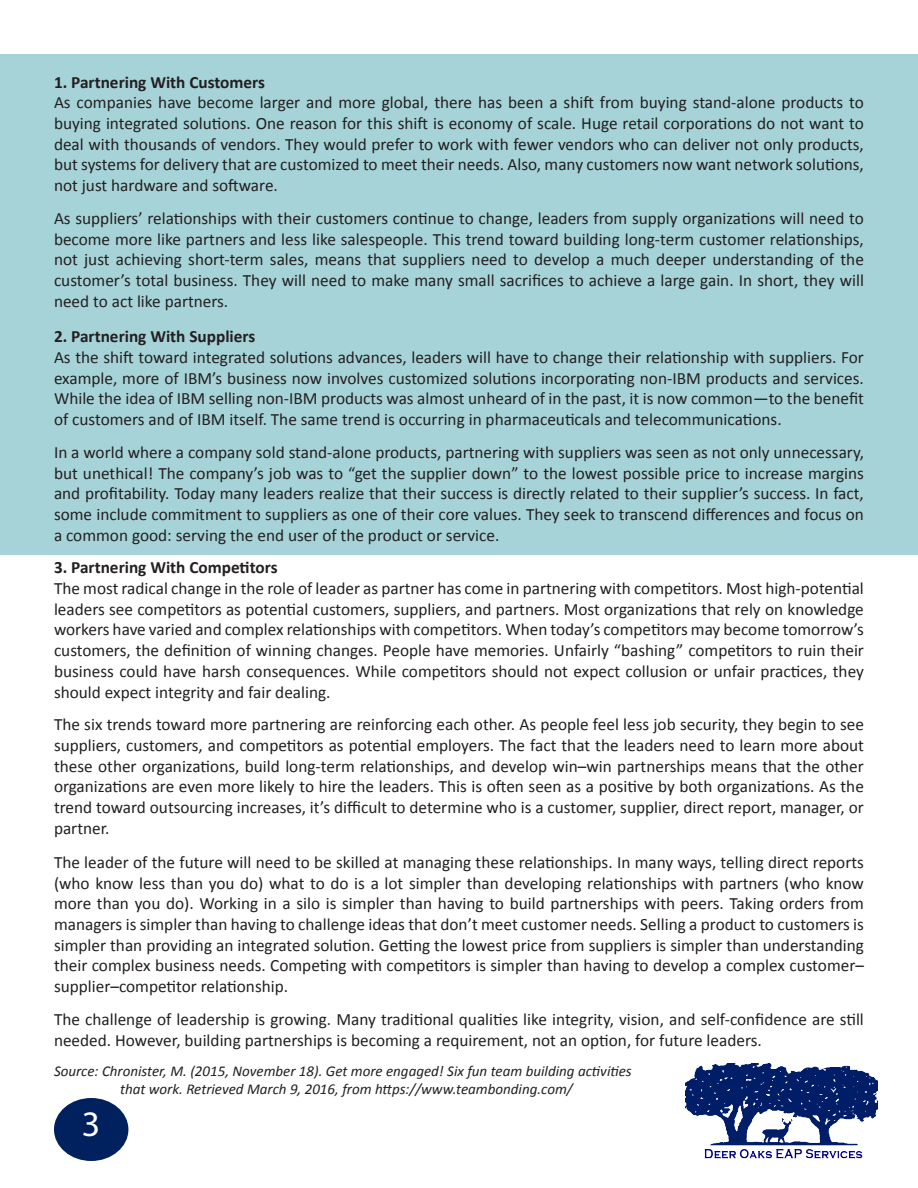
<style>
.page{position:relative;width:918px;height:1188px;background:#fff}
.page>*{position:absolute;margin:0;border:0;box-sizing:border-box;transform-origin:0 0}
.t1{font:36px "Myriad Pro";color:#fff}
.t2{font:17.25px/20.7px "Calibri";color:#231f20;text-align:justify}
.t3{font:700 17.25px "Calibri";color:#231f20}
.t4{font:italic 15px "Calibri";color:#231f20}
</style>
<div class="page">
<div style="left:0;top:54px;width:918px;height:501px;background:#a6d3d7"></div>
<img style="left:686px;top:1064px;width:191px;height:95px">
<div style="left:54px;top:1098px;width:74px;height:63px;background:#00215d;border-radius:50%"></div>
<p class="t3" style="left:54px;top:71px;width:213px">1. Partnering With Customers</p>
<p class="t2" style="left:54px;top:92px;width:811px">As companies have become larger and more global, there has been a shift from buying stand-alone products to buying integrated solutions. One reason for this shift is economy of scale. Huge retail corporations do not want to deal with thousands of vendors. They would prefer to work with fewer vendors who can deliver not only products, but systems for delivery that are customized to meet their needs. Also, many customers now want network solutions, not just hardware and software.</p>
<p class="t2" style="left:54px;top:208px;width:811px">As suppliers’ relationships with their customers continue to change, leaders from supply organizations will need to become more like partners and less like salespeople. This trend toward building long-term customer relationships, not just achieving short-term sales, means that suppliers need to develop a much deeper understanding of the customer’s total business. They will need to make many small sacrifices to achieve a large gain. In short, they will need to act like partners.</p>
<p class="t3" style="left:54px;top:326px;width:203px">2. Partnering With Suppliers</p>
<p class="t2" style="left:54px;top:347px;width:811px">As the shift toward integrated solutions advances, leaders will have to change their relationship with suppliers. For example, more of IBM’s business now involves customized solutions incorporating non-IBM products and services.<br>While the idea of IBM selling non-IBM products was almost unheard of in the past, it is now common—to the benefit of customers and of IBM itself. The same trend is occurring in pharmaceuticals and telecommunications.</p>
<p class="t2" style="left:54px;top:442px;width:811px">In a world where a company sold stand-alone products, partnering with suppliers was seen as not only unnecessary, but unethical! The company’s job was to “get the supplier down” to the lowest possible price to increase margins and profitability. Today many leaders realize that their success is directly related to their supplier’s success. In fact, some include commitment to suppliers as one of their core values. They seek to transcend differences and focus on a common good: serving the end user of the product or service.</p>
<p class="t3" style="left:54px;top:557px;width:225px">3. Partnering With Competitors</p>
<p class="t2" style="left:54px;top:578px;width:812px">The most radical change in the role of leader as partner has come in partnering with competitors. Most high-potential leaders see competitors as potential customers, suppliers, and partners. Most organizations that rely on knowledge workers have varied and complex relationships with competitors. When today’s competitors may become tomorrow’s customers, the definition of winning changes. People have memories. Unfairly “bashing” competitors to ruin their business could have harsh consequences. While competitors should not expect collusion or unfair practices, they should expect integrity and fair dealing.</p>
<p class="t2" style="left:54px;top:714px;width:812px">The six trends toward more partnering are reinforcing each other. As people feel less job security, they begin to see suppliers, customers, and competitors as potential employers. The fact that the leaders need to learn more about these other organizations, build long-term relationships, and develop win–win partnerships means that the other organizations are even more likely to hire the leaders. This is often seen as a positive by both organizations. As the trend toward outsourcing increases, it’s difficult to determine who is a customer, supplier, direct report, manager, or partner.</p>
<p class="t2" style="left:54px;top:852px;width:811px">The leader of the future will need to be skilled at managing these relationships. In many ways, telling direct reports (who know less than you do) what to do is a lot simpler than developing relationships with partners (who know more than you do). Working in a silo is simpler than having to build partnerships with peers. Taking orders from managers is simpler than having to challenge ideas that don’t meet customer needs. Selling a product to customers is simpler than providing an integrated solution. Getting the lowest price from suppliers is simpler than understanding their complex business needs. Competing with competitors is simpler than having to develop a complex customer– supplier–competitor relationship.</p>
<p class="t2" style="left:54px;top:1009px;width:811px">The challenge of leadership is growing. Many traditional qualities like integrity, vision, and self-confidence are still needed. However, building partnerships is becoming a requirement, not an option, for future leaders.</p>
<p class="t4" style="left:54px;top:1060px;width:579px">Source: Chronister, M. (2015, November 18). Get more engaged! Six fun team building activities</p>
<p class="t4" style="left:120px;top:1078px;width:454px">that work. Retrieved March 9, 2016, from https://www.teambonding.com/</p>
<p class="t1" style="left:82px;top:1102px;width:20px">3</p>
</div>
